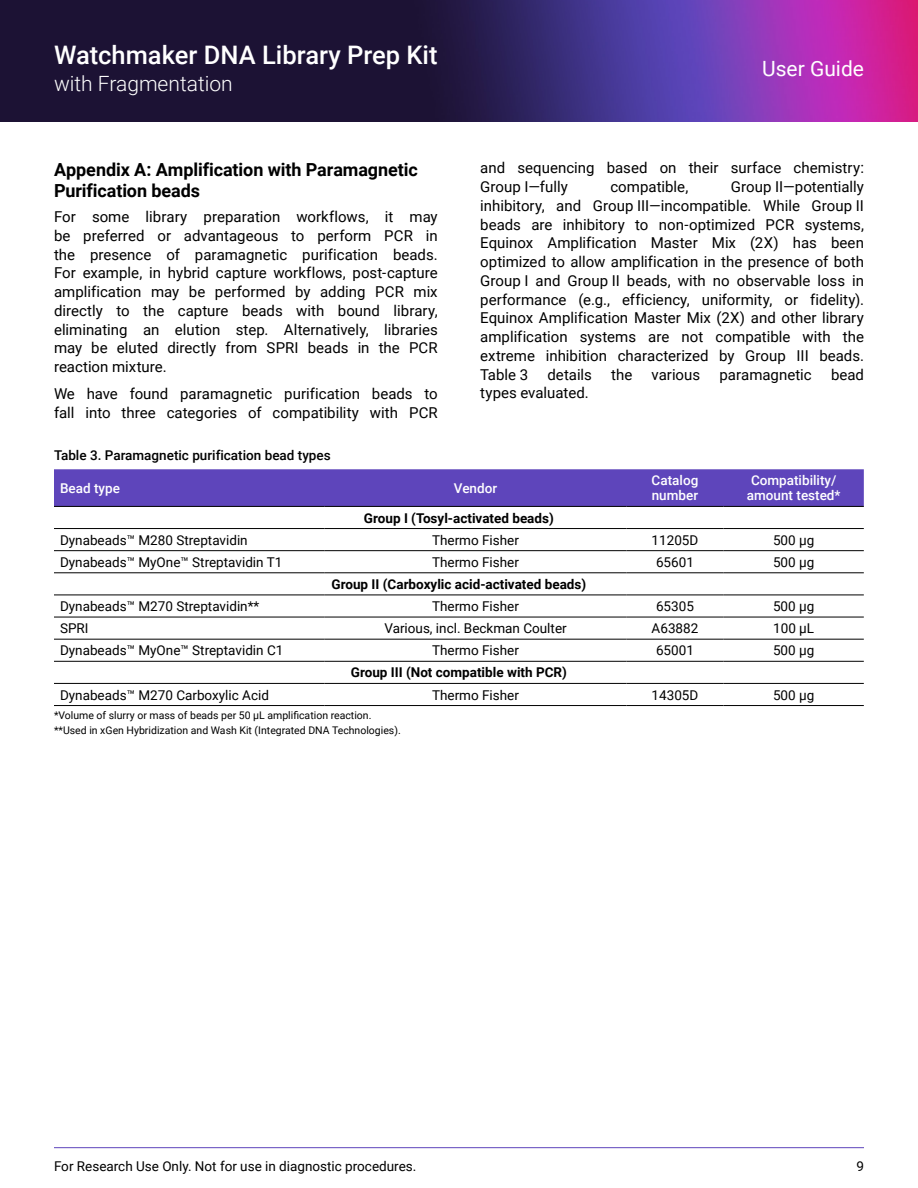
<style>
.page{position:relative;width:918px;height:1188px;background:#fff}
.page>*{position:absolute;margin:0;border:0;box-sizing:border-box;transform-origin:0 0}
.t1{font:500 25.5px "Roboto";color:#fff}
.t2{font:300 21px "Roboto";color:#fff}
.t3{font:21px "Roboto";color:#fff}
.t4{font:700 18px/21px "Roboto";letter-spacing:-.005em;color:#000}
.t5{font:15px/18.8px "Roboto";color:#000;text-align:justify}
.t6{font:13.5px "Roboto";color:#000}
.t7{font:700 13.5px "Roboto";color:#000}
.t8{font:500 13.5px/15px "Roboto";color:#fff}
.t9{font:500 13.5px "Roboto";color:#000}
.t10{font:10.5px/15.5px "Roboto";color:#000}
</style>
<div class="page">
<img style="left:0;top:0;width:918px;height:122px">
<hr style="left:54px;top:1147px;width:810px;height:1px;background:#5e45bb">
<div style="left:54px;top:469px;width:810px;height:37px;background:#5e45bb"></div>
<hr style="left:54px;top:528px;width:271px;height:1px;background:#000">
<hr style="left:325px;top:528px;width:301px;height:1px;background:#000">
<hr style="left:626px;top:528px;width:98px;height:1px;background:#000">
<hr style="left:724px;top:528px;width:140px;height:1px;background:#000">
<hr style="left:54px;top:550px;width:271px;height:1px;background:#000">
<hr style="left:325px;top:550px;width:301px;height:1px;background:#000">
<hr style="left:626px;top:550px;width:98px;height:1px;background:#000">
<hr style="left:724px;top:550px;width:140px;height:1px;background:#000">
<hr style="left:54px;top:572px;width:271px;height:1px;background:#000">
<hr style="left:325px;top:572px;width:301px;height:1px;background:#000">
<hr style="left:626px;top:572px;width:98px;height:1px;background:#000">
<hr style="left:724px;top:572px;width:140px;height:1px;background:#000">
<hr style="left:54px;top:595px;width:271px;height:1px;background:#000">
<hr style="left:325px;top:595px;width:301px;height:1px;background:#000">
<hr style="left:626px;top:595px;width:98px;height:1px;background:#000">
<hr style="left:724px;top:595px;width:140px;height:1px;background:#000">
<hr style="left:54px;top:617px;width:271px;height:1px;background:#000">
<hr style="left:325px;top:617px;width:301px;height:1px;background:#000">
<hr style="left:626px;top:617px;width:98px;height:1px;background:#000">
<hr style="left:724px;top:617px;width:140px;height:1px;background:#000">
<hr style="left:54px;top:639px;width:271px;height:1px;background:#000">
<hr style="left:325px;top:639px;width:301px;height:1px;background:#000">
<hr style="left:626px;top:639px;width:98px;height:1px;background:#000">
<hr style="left:724px;top:639px;width:140px;height:1px;background:#000">
<hr style="left:54px;top:661px;width:271px;height:1px;background:#000">
<hr style="left:325px;top:661px;width:301px;height:1px;background:#000">
<hr style="left:626px;top:661px;width:98px;height:1px;background:#000">
<hr style="left:724px;top:661px;width:140px;height:1px;background:#000">
<hr style="left:54px;top:683px;width:271px;height:1px;background:#000">
<hr style="left:325px;top:683px;width:301px;height:1px;background:#000">
<hr style="left:626px;top:683px;width:98px;height:1px;background:#000">
<hr style="left:724px;top:683px;width:140px;height:1px;background:#000">
<hr style="left:54px;top:705px;width:271px;height:1px;background:#000">
<hr style="left:325px;top:705px;width:301px;height:1px;background:#000">
<hr style="left:626px;top:705px;width:98px;height:1px;background:#000">
<hr style="left:724px;top:705px;width:140px;height:1px;background:#000">
<hr style="left:54px;top:506px;width:271px;height:1px;background:#000">
<hr style="left:325px;top:506px;width:301px;height:1px;background:#000">
<hr style="left:626px;top:506px;width:98px;height:1px;background:#000">
<hr style="left:724px;top:506px;width:140px;height:1px;background:#000">
<h1 class="t1" style="left:54px;top:45px;width:385px">Watchmaker DNA Library Prep Kit</h1>
<h2 class="t2" style="left:54px;top:76px;width:180px">with Fragmentation</h2>
<p class="t4" style="left:54px;top:158px;width:365px">Appendix A: Amplification with Paramagnetic<br>Purification beads</p>
<p class="t5" style="left:54px;top:208px;width:385px">For some library preparation workflows, it may be preferred or advantageous to perform PCR in the presence of paramagnetic purification beads.<br>For example, in hybrid capture workflows, post-capture amplification may be performed by adding PCR mix directly to the capture beads with bound library, eliminating an elution step. Alternatively, libraries may be eluted directly from SPRI beads in the PCR reaction mixture.</p>
<p class="t5" style="left:54px;top:386px;width:385px">We have found paramagnetic purification beads to fall into three categories of compatibility with PCR</p>
<h2 class="t3" style="left:762px;top:57px;width:103px">User Guide</h2>
<p class="t5" style="left:480px;top:160px;width:385px">and sequencing based on their surface chemistry:<br>Group I—fully</p>
<p class="t5" style="left:480px;top:178px;width:385px;text-indent:251px">Group II—potentially inhibitory, and Group III—incompatible. While Group II beads are inhibitory to non-optimized PCR systems, Equinox Amplification Master Mix (2X) has been optimized to allow amplification in the presence of both Group I and Group II beads, with no observable loss in performance (e.g., efficiency, uniformity, or fidelity).<br>Equinox Amplification Master Mix (2X) and other library amplification systems are not compatible with the extreme inhibition characterized by Group III beads.<br>Table 3</p>
<p class="t5" style="left:610px;top:178px;width:79px">compatible,</p>
<p class="t5" style="left:547px;top:366px;width:46px">details</p>
<p class="t5" style="left:611px;top:366px;width:23px">the</p>
<p class="t5" style="left:652px;top:366px;width:50px">various</p>
<p class="t5" style="left:719px;top:366px;width:94px">paramagnetic</p>
<p class="t5" style="left:831px;top:366px;width:35px">bead</p>
<p class="t5" style="left:480px;top:385px;width:110px">types evaluated.</p>
<p class="t9" style="left:54px;top:449px;width:278px">Table 3. Paramagnetic purification bead types</p>
<p class="t8" style="left:60px;top:482px;width:61px">Bead type</p>
<p class="t8" style="left:454px;top:482px;width:45px">Vendor</p>
<p class="t8" style="left:652px;top:474px;width:48px">Catalog number</p>
<p class="t8" style="left:747px;top:474px;width:95px;text-align:center">Compatibility/ amount tested*</p>
<p class="t7" style="left:364px;top:508px;width:191px">Group I (Tosyl-activated beads)</p>
<p class="t6" style="left:60px;top:534px;width:189px">Dynabeads™ M280 Streptavidin</p>
<p class="t6" style="left:432px;top:534px;width:88px">Thermo Fisher</p>
<p class="t6" style="left:652px;top:534px;width:48px">11205D</p>
<p class="t6" style="left:773px;top:534px;width:43px">500 µg</p>
<p class="t6" style="left:60px;top:556px;width:224px">Dynabeads™ MyOne™ Streptavidin T1</p>
<p class="t6" style="left:432px;top:556px;width:88px">Thermo Fisher</p>
<p class="t6" style="left:656px;top:556px;width:39px">65601</p>
<p class="t6" style="left:773px;top:556px;width:43px">500 µg</p>
<p class="t7" style="left:332px;top:575px;width:256px">Group II (Carboxylic acid-activated beads)</p>
<p class="t6" style="left:60px;top:600px;width:201px">Dynabeads™ M270 Streptavidin**</p>
<p class="t6" style="left:432px;top:600px;width:88px">Thermo Fisher</p>
<p class="t6" style="left:656px;top:600px;width:39px">65305</p>
<p class="t6" style="left:773px;top:600px;width:43px">500 µg</p>
<p class="t6" style="left:60px;top:622px;width:30px">SPRI</p>
<p class="t6" style="left:384px;top:622px;width:184px">Various, incl. Beckman Coulter</p>
<p class="t6" style="left:652px;top:622px;width:48px">A63882</p>
<p class="t6" style="left:773px;top:622px;width:43px">100 µL</p>
<p class="t6" style="left:60px;top:644px;width:225px">Dynabeads™ MyOne™ Streptavidin C1</p>
<p class="t6" style="left:432px;top:644px;width:88px">Thermo Fisher</p>
<p class="t6" style="left:656px;top:644px;width:39px">65001</p>
<p class="t6" style="left:773px;top:644px;width:43px">500 µg</p>
<p class="t7" style="left:351px;top:663px;width:218px">Group III (Not compatible with PCR)</p>
<p class="t6" style="left:60px;top:689px;width:210px">Dynabeads™ M270 Carboxylic Acid</p>
<p class="t6" style="left:432px;top:689px;width:88px">Thermo Fisher</p>
<p class="t6" style="left:652px;top:689px;width:48px">14305D</p>
<p class="t6" style="left:773px;top:689px;width:43px">500 µg</p>
<p class="t10" style="left:54px;top:707px;width:348px">*Volume of slurry or mass of beads per 50 µL amplification reaction. **Used in xGen Hybridization and Wash Kit (Integrated DNA Technologies).</p>
<p class="t6" style="left:54px;top:1160px;width:364px">For Research Use Only. Not for use in diagnostic procedures.</p>
<p class="t6" style="left:856px;top:1160px;width:9px">9</p>
</div>
